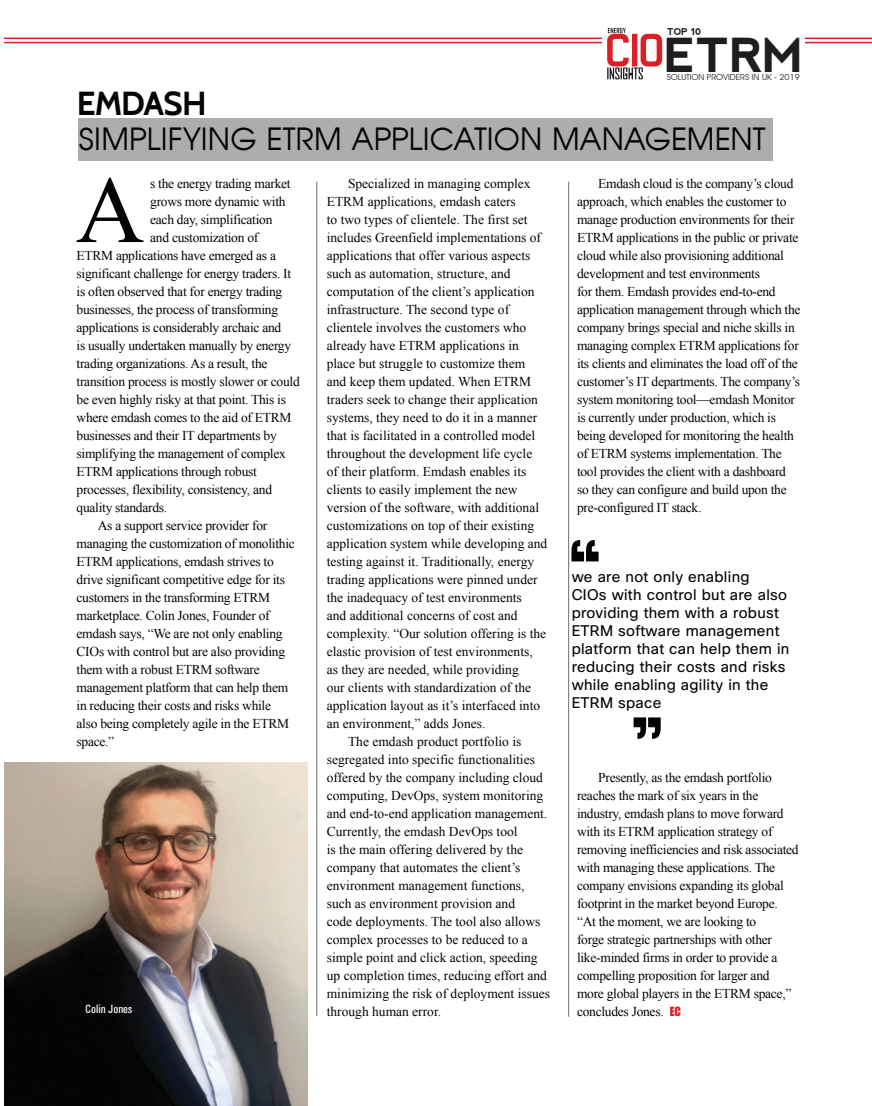
<style>
.page{position:relative;width:872px;height:1106px;background:#fff}
.page>*{position:absolute;margin:0;border:0;box-sizing:border-box;transform-origin:0 0}
.t1{font:95.1px "Times New Roman";color:#040503}
.t2{font:700 46.8px "nevis";color:#201d1e}
.t3{font:700 33.15px "Cabin";letter-spacing:-.025em;color:#040503}
.t4{font:30px "Avian";color:#040503}
.t5{font:15px/18px "Cisco Sans";letter-spacing:.02em;color:#040503}
.t6{font:13.5px/18px "Times New Roman";letter-spacing:-.02em;color:#040503}
.t7{font:13.5px "Times New Roman";color:#040503}
.t8{font:500 condensed 12.15px "Univers";color:#fff}
.t9{font:700 9.45px "nevis";color:#201d1e}
.t10{font:8.25px "Avant Garde IT Cby BT";color:#201d1e;scale:1.07 1}
.s1{font-family:"Impact";font-size:11.7px;color:#d92026}
</style>
<div class="page">
<div style="left:79px;top:119px;width:694px;height:42px;background:#adadab"></div>
<hr style="left:316px;top:182px;width:1px;height:834px;background:#6d6e71">
<hr style="left:568px;top:182px;width:1px;height:834px;background:#6d6e71">
<svg style="left:571px;top:540px;width:27px;height:21px"></svg>
<svg style="left:633px;top:717px;width:27px;height:22px"></svg>
<hr style="left:4px;top:42px;width:868px;height:1px;background:#d92026">
<hr style="left:4px;top:38px;width:868px;height:1px;background:#d92026">
<div style="left:602px;top:21px;width:202px;height:61px;background:#fff"></div>
<svg style="left:607px;top:28px;width:55px;height:51px"></svg>
<img style="left:4px;top:762px;width:304px;height:344px">
<p class="t9" style="left:667px;top:26px;width:36px">TOP 10</p>
<h3 class="t3" style="left:77px;top:83px;width:131px">EMDASH</h3>
<h2 class="t2" style="left:664px;top:29px;width:141px">ETRM</h2>
<p class="t10" style="left:666px;top:72px;width:126px">SOLUTION PROVIDERS IN UK - 2019</p>
<h3 class="t4" style="left:79px;top:126px;width:688px">SIMPLIFYING ETRM APPLICATION MANAGEMENT</h3>
<h1 class="t1" style="left:76px;top:146px;width:70px">A</h1>
<p class="t6" style="left:150px;top:174px;width:142px">s the energy trading market</p>
<p class="t6" style="left:150px;top:192px;width:137px">grows more dynamic with</p>
<p class="t6" style="left:150px;top:210px;width:124px">each day, simplification</p>
<p class="t6" style="left:150px;top:228px;width:110px">and customization of</p>
<p class="t6" style="left:77px;top:246px;width:201px">ETRM applications have emerged as a</p>
<p class="t6" style="left:77px;top:264px;width:216px">significant challenge for energy traders. It</p>
<p class="t6" style="left:77px;top:282px;width:207px">is often observed that for energy trading</p>
<p class="t6" style="left:77px;top:300px;width:203px">businesses, the process of transforming</p>
<p class="t6" style="left:77px;top:318px;width:206px">applications is considerably archaic and</p>
<p class="t6" style="left:77px;top:336px;width:216px">is usually undertaken manually by energy</p>
<p class="t6" style="left:77px;top:354px;width:192px">trading organizations. As a result, the</p>
<p class="t6" style="left:77px;top:372px;width:225px">transition process is mostly slower or could</p>
<p class="t6" style="left:77px;top:390px;width:211px">be even highly risky at that point. This is</p>
<p class="t6" style="left:77px;top:408px;width:216px">where emdash comes to the aid of ETRM</p>
<p class="t6" style="left:77px;top:426px;width:202px">businesses and their IT departments by</p>
<p class="t6" style="left:77px;top:444px;width:211px">simplifying the management of complex</p>
<p class="t6" style="left:77px;top:462px;width:182px">ETRM applications through robust</p>
<p class="t6" style="left:77px;top:480px;width:197px">processes, flexibility, consistency, and</p>
<p class="t6" style="left:77px;top:498px;width:92px">quality standards.</p>
<p class="t6" style="left:98px;top:516px;width:171px">As a support service provider for</p>
<p class="t6" style="left:77px;top:534px;width:220px">managing the customization of monolithic</p>
<p class="t6" style="left:77px;top:552px;width:199px">ETRM applications, emdash strives to</p>
<p class="t6" style="left:77px;top:570px;width:210px">drive significant competitive edge for its</p>
<p class="t6" style="left:77px;top:588px;width:195px">customers in the transforming ETRM</p>
<p class="t6" style="left:77px;top:606px;width:195px">marketplace. Colin Jones, Founder of</p>
<p class="t6" style="left:77px;top:624px;width:208px">emdash says, “We are not only enabling</p>
<p class="t6" style="left:77px;top:642px;width:210px">CIOs with control but are also providing</p>
<p class="t6" style="left:77px;top:660px;width:185px">them with a robust ETRM software</p>
<p class="t6" style="left:77px;top:678px;width:213px">management platform that can help them</p>
<p class="t6" style="left:77px;top:696px;width:196px">in reducing their costs and risks while</p>
<p class="t6" style="left:77px;top:714px;width:214px">also being completely agile in the ETRM</p>
<p class="t6" style="left:77px;top:732px;width:39px">space.”</p>
<p class="t8" style="left:85px;top:1001px;width:49px">Colin Jones</p>
<p class="t7" style="left:348px;top:174px;width:184px">Specialized in managing complex</p>
<p class="t7" style="left:327px;top:192px;width:190px">ETRM applications, emdash caters</p>
<p class="t7" style="left:327px;top:210px;width:202px">to two types of clientele. The first set</p>
<p class="t7" style="left:327px;top:228px;width:216px">includes Greenfield implementations of</p>
<p class="t7" style="left:327px;top:246px;width:205px">applications that offer various aspects</p>
<p class="t7" style="left:327px;top:264px;width:185px">such as automation, structure, and</p>
<p class="t7" style="left:327px;top:282px;width:209px">computation of the client’s application</p>
<p class="t7" style="left:327px;top:300px;width:184px">infrastructure. The second type of</p>
<p class="t7" style="left:327px;top:318px;width:201px">clientele involves the customers who</p>
<p class="t7" style="left:327px;top:336px;width:193px">already have ETRM applications in</p>
<p class="t7" style="left:327px;top:354px;width:200px">place but struggle to customize them</p>
<p class="t7" style="left:327px;top:372px;width:206px">and keep them updated. When ETRM</p>
<p class="t7" style="left:327px;top:390px;width:213px">traders seek to change their application</p>
<p class="t7" style="left:327px;top:408px;width:212px">systems, they need to do it in a manner</p>
<p class="t7" style="left:327px;top:426px;width:210px">that is facilitated in a controlled model</p>
<p class="t7" style="left:327px;top:444px;width:207px">throughout the development life cycle</p>
<p class="t7" style="left:327px;top:462px;width:201px">of their platform. Emdash enables its</p>
<p class="t7" style="left:327px;top:480px;width:192px">clients to easily implement the new</p>
<p class="t7" style="left:327px;top:498px;width:214px">version of the software, with additional</p>
<p class="t7" style="left:327px;top:516px;width:209px">customizations on top of their existing</p>
<p class="t7" style="left:327px;top:534px;width:222px">application system while developing and</p>
<p class="t7" style="left:327px;top:552px;width:209px">testing against it. Traditionally, energy</p>
<p class="t7" style="left:327px;top:570px;width:212px">trading applications were pinned under</p>
<p class="t7" style="left:327px;top:588px;width:196px">the inadequacy of test environments</p>
<p class="t7" style="left:327px;top:606px;width:192px">and additional concerns of cost and</p>
<p class="t7" style="left:327px;top:624px;width:221px">complexity. “Our solution offering is the</p>
<p class="t7" style="left:327px;top:642px;width:207px">elastic provision of test environments,</p>
<p class="t7" style="left:327px;top:660px;width:193px">as they are needed, while providing</p>
<p class="t7" style="left:327px;top:678px;width:206px">our clients with standardization of the</p>
<p class="t7" style="left:327px;top:696px;width:215px">application layout as it’s interfaced into</p>
<p class="t7" style="left:327px;top:714px;width:160px">an environment,” adds Jones.</p>
<p class="t7" style="left:348px;top:732px;width:175px">The emdash product portfolio is</p>
<p class="t7" style="left:327px;top:750px;width:210px">segregated into specific functionalities</p>
<p class="t7" style="left:327px;top:768px;width:218px">offered by the company including cloud</p>
<p class="t7" style="left:327px;top:786px;width:218px">computing, DevOps, system monitoring</p>
<p class="t7" style="left:327px;top:804px;width:222px">and end-to-end application management.</p>
<p class="t7" style="left:327px;top:822px;width:192px">Currently, the emdash DevOps tool</p>
<p class="t7" style="left:327px;top:840px;width:198px">is the main offering delivered by the</p>
<p class="t7" style="left:327px;top:858px;width:195px">company that automates the client’s</p>
<p class="t7" style="left:327px;top:876px;width:199px">environment management functions,</p>
<p class="t7" style="left:327px;top:894px;width:190px">such as environment provision and</p>
<p class="t7" style="left:327px;top:912px;width:215px">code deployments. The tool also allows</p>
<p class="t7" style="left:327px;top:930px;width:202px">complex processes to be reduced to a</p>
<p class="t7" style="left:327px;top:948px;width:212px">simple point and click action, speeding</p>
<p class="t7" style="left:327px;top:966px;width:222px">up completion times, reducing effort and</p>
<p class="t7" style="left:327px;top:984px;width:225px">minimizing the risk of deployment issues</p>
<p class="t7" style="left:327px;top:1002px;width:116px">through human error.</p>
<p class="t6" style="left:577px;top:174px;width:225px;text-indent:21px">Emdash cloud is the company’s cloud approach, which enables the customer to manage production environments for their ETRM applications in the public or private cloud while also provisioning additional development and test environments<br>for them. Emdash provides end-to-end application management through which the company brings special and niche skills in managing complex ETRM applications for its clients and eliminates the load off of the customer’s IT departments. The company’s system monitoring tool—emdash Monitor is currently under production, which is being developed for monitoring the health of ETRM systems implementation. The tool provides the client with a dashboard so they can configure and build upon the pre-configured IT stack.</p>
<p class="t5" style="left:571px;top:568px;width:219px">we are not only enabling<br>CIOs with control but are also providing them with a robust<br>ETRM software management platform that can help them in reducing their costs and risks while enabling agility in the<br>ETRM space</p>
<p class="t6" style="left:577px;top:768px;width:223px;text-indent:21px">Presently, as the emdash portfolio reaches the mark of six years in the industry, emdash plans to move forward with its ETRM application strategy of removing inefficiencies and risk associated with managing these applications. The company envisions expanding its global footprint in the market beyond Europe. “At the moment, we are looking to<br>forge strategic partnerships with other like-minded firms in order to provide a compelling proposition for larger and more global players in the ETRM space,” concludes Jones. <span class="s1">EC</span></p>
</div>
